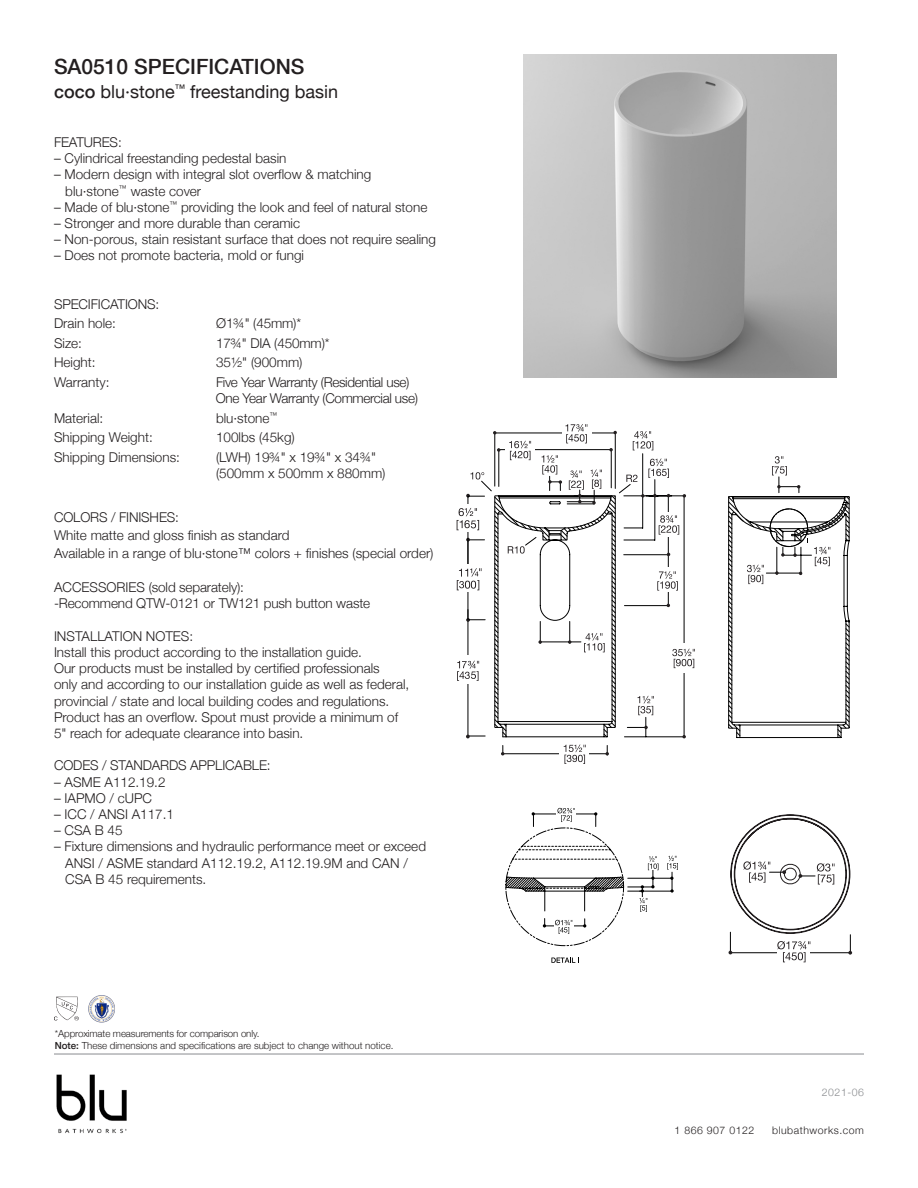
<style>
.page{position:relative;width:918px;height:1188px;background:#fff}
.page>*{position:absolute;margin:0;border:0;box-sizing:border-box;transform-origin:0 0}
.t1{font:500 21px "Helvetica Neue";color:#231f20}
.t2{font:18px "Helvetica Neue";color:#231f20}
.t3{font:300 13.5px/16.2px "Helvetica Neue";color:#231f20}
.t4{font:300 13.5px/16.2px "Helvetica Neue";letter-spacing:-.025em;color:#231f20}
.t5{font:300 10.5px "Helvetica Neue";letter-spacing:.05em;color:#231f20}
.t6{font:300 10.5px "Helvetica Neue";letter-spacing:.05em;color:#8a8c8f}
.t7{font:300 9.75px/11.7px "Helvetica Neue";color:#231f20}
.s1{font-weight:500}
</style>
<div class="page">
<hr style="left:54px;top:1054px;width:810px;height:1px;background:#8a8c8f">
<img style="left:56px;top:1075px;width:71px;height:58px">
<img style="left:524px;top:54px;width:313px;height:324px">
<img style="left:88px;top:995px;width:27px;height:27px">
<svg style="left:54px;top:997px;width:25px;height:24px"></svg>
<svg style="left:481px;top:441px;width:204px;height:314px"></svg>
<div style="left:680px;top:643px;width:9px;height:30px;background:#fff"></div>
<svg style="left:672px;top:649px;width:23px;height:19px"></svg>
<div style="left:663px;top:567px;width:9px;height:25px;background:#fff"></div>
<svg style="left:657px;top:571px;width:21px;height:20px"></svg>
<svg style="left:633px;top:431px;width:20px;height:19px"></svg>
<svg style="left:637px;top:696px;width:17px;height:19px"></svg>
<hr style="left:560px;top:751px;width:29px;height:4px;background:#fff">
<svg style="left:564px;top:745px;width:22px;height:19px"></svg>
<svg style="left:626px;top:475px;width:11px;height:7px"></svg>
<svg style="left:470px;top:472px;width:14px;height:8px"></svg>
<div style="left:665px;top:512px;width:8px;height:24px;background:#fff"></div>
<svg style="left:659px;top:515px;width:20px;height:20px"></svg>
<svg style="left:648px;top:459px;width:21px;height:19px"></svg>
<svg style="left:641px;top:494px;width:4px;height:4px"></svg>
<svg style="left:683px;top:494px;width:3px;height:4px"></svg>
<svg style="left:653px;top:494px;width:4px;height:3px"></svg>
<svg style="left:682px;top:735px;width:4px;height:3px"></svg>
<svg style="left:644px;top:726px;width:4px;height:3px"></svg>
<svg style="left:493px;top:424px;width:124px;height:313px"></svg>
<svg style="left:728px;top:456px;width:122px;height:282px"></svg>
<div style="left:770px;top:509px;width:38px;height:38px;border:1px solid #000;border-radius:50%"></div>
<hr style="left:640px;top:891px;width:33px;height:1px;background:#000">
<hr style="left:628px;top:878px;width:43px;height:1px;background:#000">
<svg style="left:667px;top:856px;width:11px;height:37px"></svg>
<svg style="left:551px;top:958px;width:28px;height:5px"></svg>
<svg style="left:505px;top:808px;width:153px;height:138px"></svg>
<svg style="left:729px;top:814px;width:123px;height:148px"></svg>
<hr style="left:468px;top:610px;width:1px;height:126px;background:#000">
<svg style="left:466px;top:735px;width:19px;height:3px"></svg>
<hr style="left:468px;top:540px;width:1px;height:80px;background:#000">
<svg style="left:466px;top:618px;width:19px;height:4px"></svg>
<svg style="left:466px;top:538px;width:19px;height:4px"></svg>
<hr style="left:468px;top:496px;width:1px;height:71px;background:#000">
<svg style="left:466px;top:494px;width:19px;height:4px"></svg>
<div style="left:463px;top:505px;width:10px;height:27px;background:#fff"></div>
<svg style="left:457px;top:508px;width:22px;height:22px"></svg>
<div style="left:463px;top:565px;width:10px;height:27px;background:#fff"></div>
<div style="left:462px;top:656px;width:9px;height:28px;background:#fff"></div>
<svg style="left:457px;top:568px;width:25px;height:22px"></svg>
<svg style="left:457px;top:661px;width:22px;height:20px"></svg>
<p class="t1" style="left:54px;top:50px;width:252px">SA0510 SPECIFICATIONS</p>
<p class="t2" style="left:54px;top:76px;width:286px"><span class="s1">coco</span> blu∙stone<sup>™</sup> freestanding basin</p>
<p class="t3" style="left:54px;top:133px;width:69px">FEATURES:</p>
<p class="t3" style="left:54px;top:149px;width:234px">– Cylindrical freestanding pedestal basin</p>
<p class="t3" style="left:65px;top:166px;width:308px;text-indent:-11px">– Modern design with integral slot overflow &amp; matching blu·stone<sup>™</sup> waste cover</p>
<p class="t3" style="left:54px;top:198px;width:375px">– Made of blu·stone<sup>™</sup> providing the look and feel of natural stone</p>
<p class="t3" style="left:54px;top:214px;width:248px">– Stronger and more durable than ceramic</p>
<p class="t3" style="left:54px;top:230px;width:384px">– Non-porous, stain resistant surface that does not require sealing</p>
<p class="t3" style="left:54px;top:247px;width:252px">– Does not promote bacteria, mold or fungi</p>
<p class="t3" style="left:54px;top:295px;width:107px">SPECIFICATIONS:</p>
<p class="t3" style="left:54px;top:315px;width:64px">Drain hole:</p>
<p class="t3" style="left:216px;top:315px;width:87px">Ø1¾" (45mm)*</p>
<p class="t3" style="left:54px;top:334px;width:30px">Size:</p>
<p class="t3" style="left:216px;top:334px;width:115px">17¾" DIA (450mm)*</p>
<p class="t3" style="left:54px;top:354px;width:43px">Height:</p>
<p class="t3" style="left:216px;top:354px;width:88px">35½" (900mm)</p>
<p class="t3" style="left:54px;top:373px;width:57px">Warranty:</p>
<p class="t4" style="left:216px;top:373px;width:203px">Five Year Warranty (Residential use)<br>One Year Warranty (Commercial use)</p>
<p class="t3" style="left:54px;top:409px;width:51px">Material:</p>
<p class="t3" style="left:216px;top:409px;width:63px">blu·stone<sup>™</sup></p>
<p class="t3" style="left:54px;top:428px;width:100px">Shipping Weight:</p>
<p class="t3" style="left:216px;top:428px;width:80px">100lbs (45kg)</p>
<p class="t3" style="left:54px;top:448px;width:127px">Shipping Dimensions:</p>
<p class="t3" style="left:216px;top:448px;width:162px">(LWH) 19¾" x 19¾" x 34¾"</p>
<p class="t3" style="left:216px;top:464px;width:171px">(500mm x 500mm x 880mm)</p>
<p class="t3" style="left:54px;top:507px;width:381px;line-height:18px">COLORS / FINISHES:<br>White matte and gloss finish as standard<br>Available in a range of blu·stone™ colors + finishes (special order)</p>
<p class="t3" style="left:54px;top:578px;width:318px">ACCESSORIES (sold separately):<br>-Recommend QTW-0121 or TW121 push button waste</p>
<p class="t3" style="left:54px;top:627px;width:357px">INSTALLATION NOTES:<br>Install this product according to the installation guide.<br>Our products must be installed by certified professionals<br>only and according to our installation guide as well as federal, provincial / state and local building codes and regulations.<br>Product has an overflow. Spout must provide a minimum of 5" reach for adequate clearance into basin.</p>
<p class="t3" style="left:54px;top:757px;width:218px">CODES / STANDARDS APPLICABLE:</p>
<p class="t3" style="left:54px;top:773px;width:113px">– ASME A112.19.2</p>
<p class="t3" style="left:54px;top:789px;width:100px">– IAPMO / cUPC</p>
<p class="t3" style="left:54px;top:805px;width:122px">– ICC / ANSI A117.1</p>
<p class="t3" style="left:54px;top:821px;width:70px">– CSA B 45</p>
<p class="t3" style="left:65px;top:838px;width:362px;text-indent:-11px">– Fixture dimensions and hydraulic performance meet or exceed<br>ANSI / ASME standard A112.19.2, A112.19.9M and CAN /<br>CSA B 45 requirements.</p>
<p class="t7" style="left:55px;top:1027px;width:340px">*Approximate measurements for comparison only.<br><span class="s1">Note:</span> These dimensions and specifications are subject to change without notice.</p>
<p class="t6" style="left:822px;top:1084px;width:44px">2021-06</p>
<p class="t5" style="left:675px;top:1122px;width:81px">1 866 907 0122</p>
<p class="t5" style="left:772px;top:1122px;width:93px">blubathworks.com</p>
</div>
